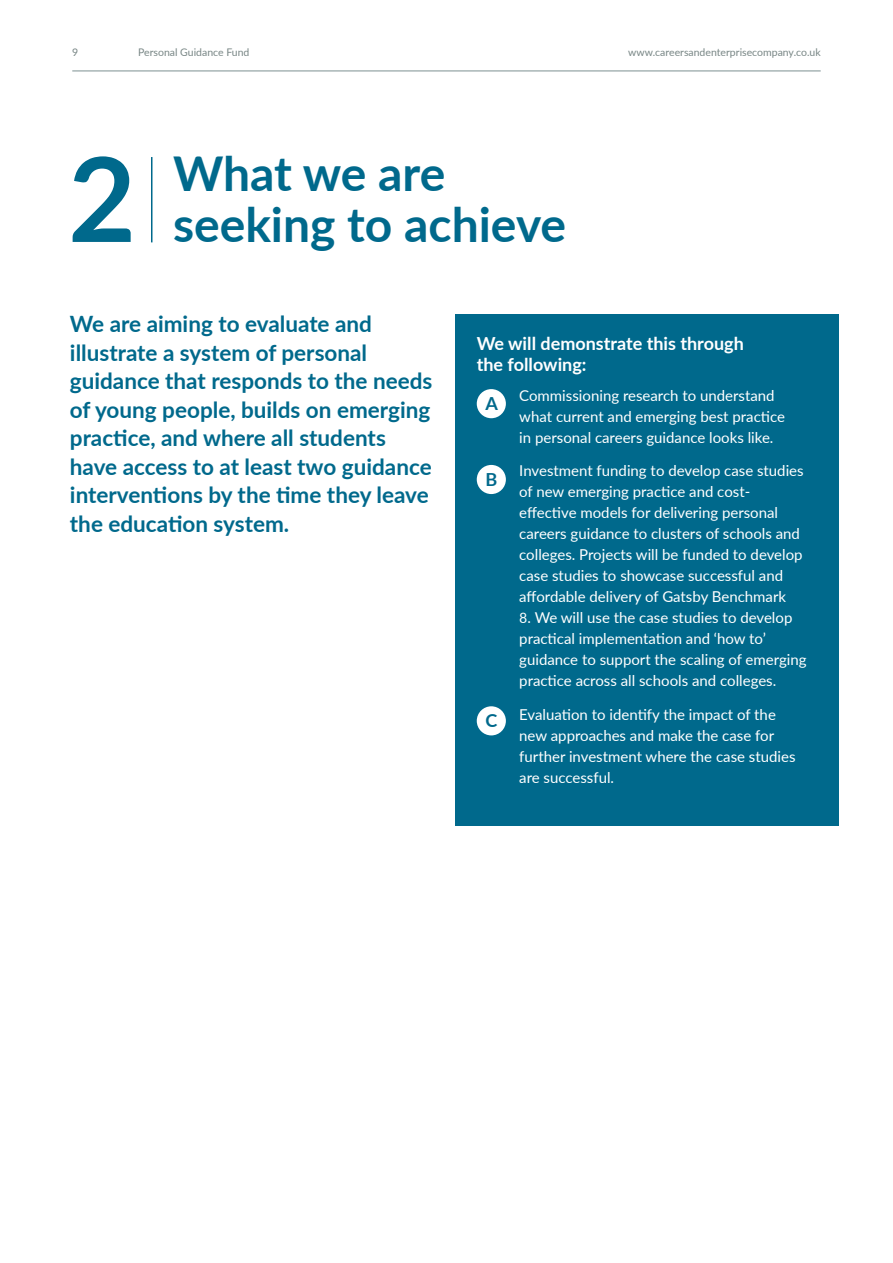
<style>
.page{position:relative;width:893px;height:1263px;background:#fff}
.page>*{position:absolute;margin:0;border:0;box-sizing:border-box;transform-origin:0 0}
.t1{font:700 117px "Lato";color:#00698c}
.t2{font:700 48px "Lato";color:#00698c}
.t3{font:700 22.5px/28.5px "Lato";color:#00698c}
.t4{font:700 18px/21px "Lato";color:#fff}
.t5{font:700 18px "Lato";color:#00698c}
.t6{font:15px/21px "Lato";color:#fff}
.t7{font:10.5px "Lato";color:#788685}
</style>
<div class="page">
<hr style="left:72px;top:70px;width:749px;height:2px;background:#a8b5b6">
<div style="left:455px;top:314px;width:384px;height:511px;background:#00698c"></div>
<hr style="left:151px;top:157px;width:1px;height:85px;background:#00698c">
<div style="left:477px;top:389px;width:29px;height:29px;background:#fff;border-radius:50%"></div>
<div style="left:477px;top:706px;width:29px;height:29px;background:#fff;border-radius:50%"></div>
<div style="left:477px;top:465px;width:29px;height:29px;background:#fff;border-radius:50%"></div>
<p class="t7" style="left:72px;top:44px;width:8px">9</p>
<p class="t7" style="left:138px;top:45px;width:113px">Personal Guidance Fund</p>
<p class="t7" style="left:628px;top:44px;width:194px">www.careersandenterprisecompany.co.uk</p>
<h1 class="t1" style="left:68px;top:113px;width:69px">2</h1>
<h2 class="t2" style="left:173px;top:139px;width:274px">What we are</h2>
<h2 class="t2" style="left:173px;top:190px;width:395px">seeking to achieve</h2>
<p class="t3" style="left:70px;top:309px;width:364px">We are aiming to evaluate and illustrate a system of personal guidance that responds to the needs of young people, builds on emerging practice, and where all students have access to at least two guidance interventions by the time they leave the education system.</p>
<p class="t4" style="left:477px;top:332px;width:269px">We will demonstrate this through the following:</p>
<p class="t6" style="left:519px;top:384px;width:267px">Commissioning research to understand what current and emerging best practice in personal careers guidance looks like.</p>
<p class="t6" style="left:519px;top:460px;width:286px">Investment funding to develop case studies of new emerging practice and cost&shy;effective models for delivering personal careers guidance to clusters of schools and colleges. Projects will be funded to develop case studies to showcase successful and affordable delivery of Gatsby Benchmark</p>
<p class="t6" style="left:519px;top:607px;width:289px">8. We will use the case studies to develop practical implementation and ‘how to’ guidance to support the scaling of emerging practice across all schools and colleges.</p>
<p class="t6" style="left:519px;top:704px;width:278px">Evaluation to identify the impact of the new approaches and make the case for further investment where the case studies are successful.</p>
<p class="t5" style="left:485px;top:390px;width:14px">A</p>
<p class="t5" style="left:485px;top:466px;width:13px">B</p>
<p class="t5" style="left:485px;top:707px;width:13px">C</p>
</div>
